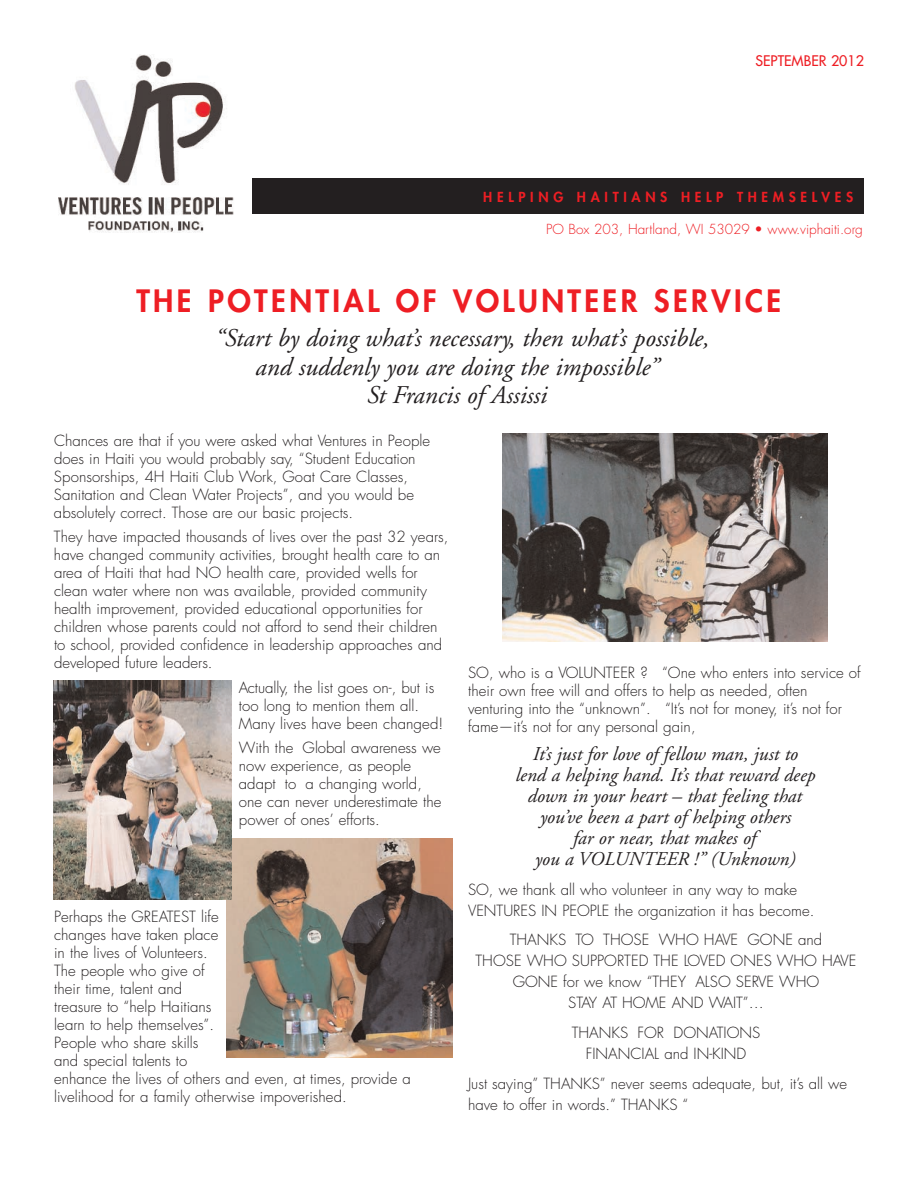
<style>
.page{position:relative;width:918px;height:1188px;background:#fff}
.page>*{position:absolute;margin:0;border:0;box-sizing:border-box;transform-origin:0 0}
.t1{font:800 30px "Futura";letter-spacing:.115em;color:#ee1e24}
.t2{font:italic 25.5px/28.5px "Adobe Garamond";color:#231f20;text-align:center}
.t3{font:italic 19.5px/21px "Adobe Garamond";color:#231f20;text-align:center}
.t4{font:300 15px/18px "Futura";color:#231f20}
.t5{font:14.25px "Futura";color:#ee1e24}
.t6{font:300 13.5px "Futura";color:#ee1e24}
.t7{font:800 13.5px "Futura";letter-spacing:.345em;color:#ee1e24}
</style>
<div class="page">
<div style="left:54px;top:178px;width:810px;height:36px;background:#231f20"></div>
<img style="left:54px;top:54px;width:197px;height:179px">
<img style="left:227px;top:839px;width:225px;height:219px">
<img style="left:502px;top:433px;width:325px;height:208px">
<img style="left:53px;top:681px;width:178px;height:219px">
<p class="t5" style="left:756px;top:54px;width:110px">SEPTEMBER 2012</p>
<p class="t7" style="left:483px;top:190px;width:371px">HELPING HAITIANS HELP THEMSELVES</p>
<p class="t6" style="left:546px;top:223px;width:318px">PO Box 203, Hartland, WI 53029 • www.viphaiti.org</p>
<h1 class="t1" style="left:136px;top:287px;width:646px">THE POTENTIAL OF VOLUNTEER SERVICE</h1>
<h2 class="t2" style="left:215px;top:326px;width:496px">“Start by doing what’s necessary, then what’s possible, and suddenly you are doing the impossible”<br>St Francis of Assissi</h2>
<p class="t4" style="left:54px;top:432px;width:378px">Chances are that if you were asked what Ventures in People does in Haiti you would probably say, “Student Education Sponsorships, 4H Haiti Club Work, Goat Care Classes, Sanitation and Clean Water Projects”, and you would be absolutely correct. Those are our basic projects.</p>
<p class="t4" style="left:54px;top:529px;width:396px">They have impacted thousands of lives over the past 32 years, have changed community activities, brought health care to an area of Haiti that had NO health care, provided wells for clean water where non was available, provided community health improvement, provided educational opportunities for children whose parents could not afford to send their children to school, provided confidence in leadership approaches and developed future leaders.</p>
<p class="t4" style="left:239px;top:679px;width:206px">Actually, the list goes on-, but is too long to mention them all.<br>Many lives have been changed!</p>
<p class="t4" style="left:239px;top:740px;width:204px">With the Global awareness we now experience, as people adapt to a changing world, one can never underestimate the power of ones’ efforts.</p>
<p class="t4" style="left:54px;top:908px;width:358px">Perhaps the GREATEST life<br>changes have taken place<br>in the lives of Volunteers.<br>The people who give of<br>their time, talent and<br>treasure to “help Haitians<br>learn to help themselves”.<br>People who share skills<br>and special talents to<br>enhance the lives of others and even, at times, provide a livelihood for a family otherwise impoverished.</p>
<p class="t4" style="left:468px;top:665px;width:394px">SO, who is a VOLUNTEER ? “One who enters into service of their own free will and offers to help as needed, often venturing into the “unknown”. “It’s not for money, it’s not for fame—it’s not for any personal gain,</p>
<h3 class="t3" style="left:515px;top:745px;width:302px">It’s just for love of fellow man, just to lend a helping hand. It’s that reward deep down in your heart – that feeling that you’ve been a part of helping others<br>far or near, that makes of<br>you a VOLUNTEER !” (Unknown)</h3>
<p class="t4" style="left:468px;top:880px;width:348px;line-height:21px">SO, we thank all who volunteer in any way to make<br>VENTURES IN PEOPLE the organization it has become.</p>
<p class="t4" style="left:476px;top:931px;width:383px;line-height:21px;text-align:center">THANKS TO THOSE WHO HAVE GONE and<br>THOSE WHO SUPPORTED THE LOVED ONES WHO HAVE GONE for we know “THEY ALSO SERVE WHO<br>STAY AT HOME AND WAIT”…</p>
<p class="t4" style="left:572px;top:1023px;width:190px;line-height:21px;text-align:center">THANKS FOR DONATIONS<br>FINANCIAL and IN-KIND</p>
<p class="t4" style="left:468px;top:1074px;width:381px;line-height:21px">Just saying” THANKS” never seems adequate, but, it’s all we have to offer in words.” THANKS “</p>
</div>
